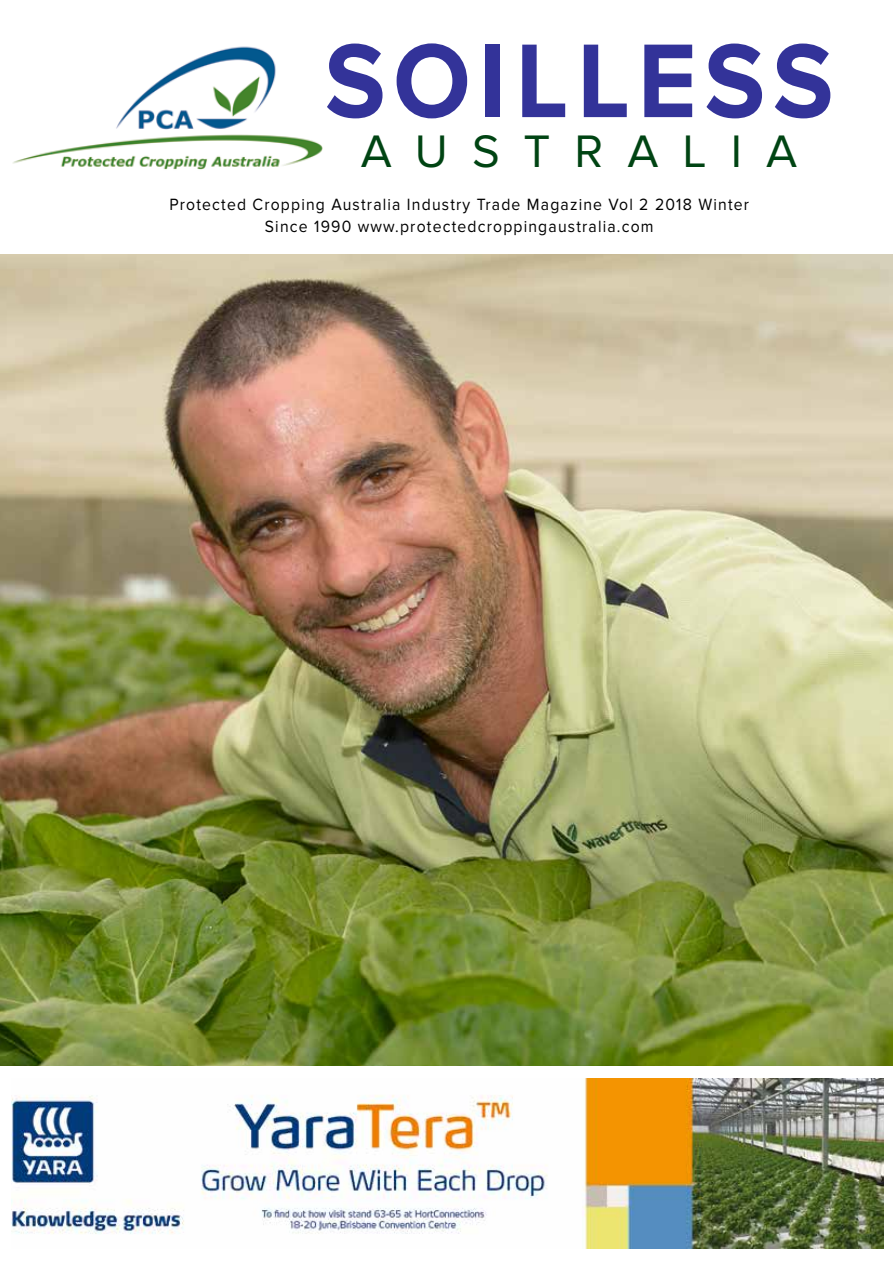
<style>
.page{position:relative;width:893px;height:1263px;background:#fff}
.page>*{position:absolute;margin:0;border:0;box-sizing:border-box;transform-origin:0 0}
.t1{font:700 108.6px "Proxima Nova";letter-spacing:.075em;color:#339;scale:.93 1}
.t2{font:47.25px "Proxima Nova";letter-spacing:.51em;color:#004413}
.t3{font:16.95px/21.8px "Proxima Nova";letter-spacing:.075em;color:#000;text-align:center;scale:.93 1}
</style>
<div class="page">
<img style="left:13px;top:46px;width:310px;height:124px">
<img style="left:12px;top:1078px;width:871px;height:170px">
<img style="left:0;top:254px;width:893px;height:811px">
<h1 class="t1" style="left:325px;top:18px;width:548px">SOILLESS</h1>
<h2 class="t2" style="left:361px;top:125px;width:438px">AUSTRALIA</h2>
<p class="t3" style="left:169px;top:194px;width:625px">Protected Cropping Australia Industry Trade Magazine Vol 2 2018 Winter<br>Since 1990 www.protectedcroppingaustralia.com</p>
</div>
